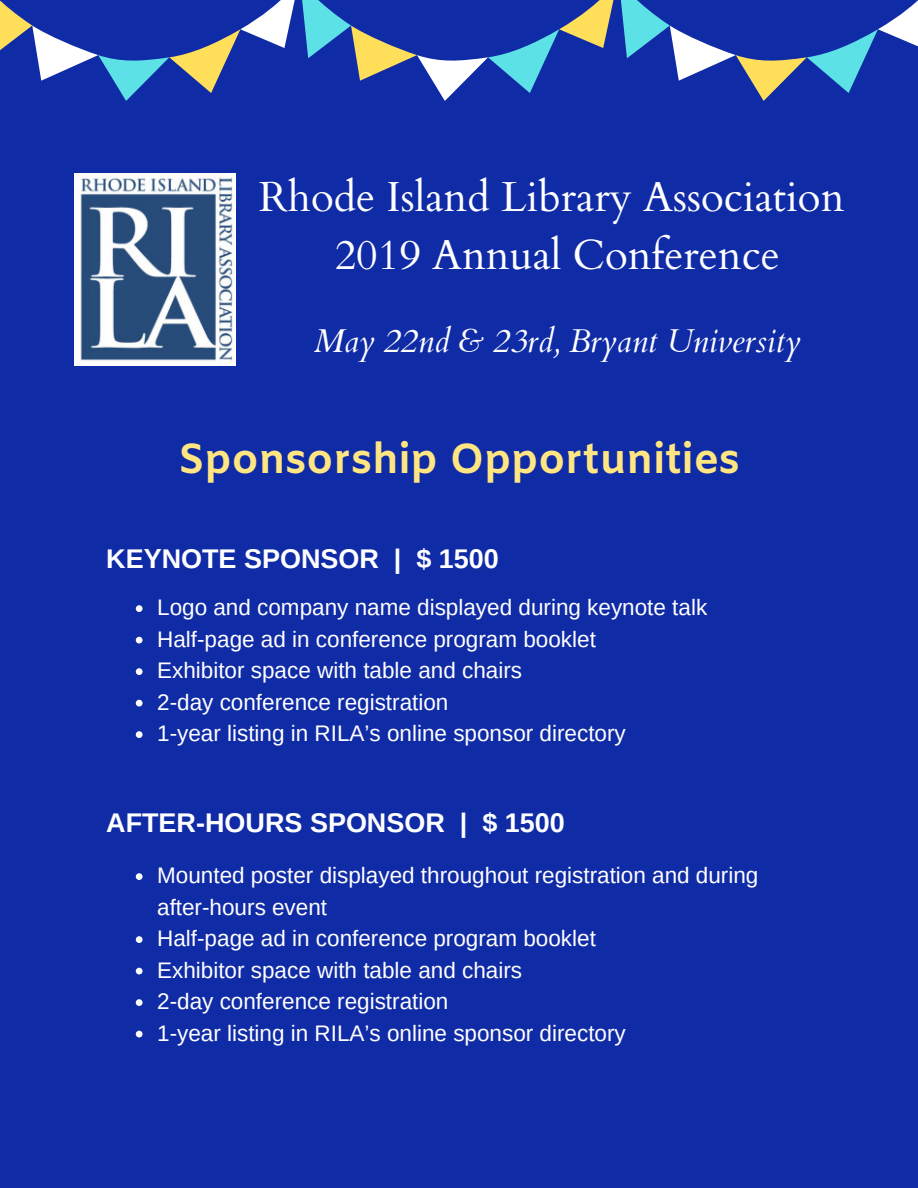
<style>
.page{position:relative;width:918px;height:1188px;background:#102ba6}
.page>*{position:absolute;margin:0;border:0;box-sizing:border-box;transform-origin:0 0}
.t1{font:42px/58.5px "Cardo";color:#fff;text-align:center}
.t2{font:700 42px "Amiko";color:#ffe682}
.t3{font:italic 33px "Cardo";color:#fff}
.t4{font:700 27px "Arimo";color:#fff}
.t5{font:22.5px/31.5px "Arimo";color:#fff}
</style>
<div class="page">
<svg style="left:0;top:0;width:918px;height:100px"></svg>
<img style="left:75px;top:173px;width:161px;height:193px">
<svg style="left:136px;top:605px;width:7px;height:7px"></svg>
<svg style="left:136px;top:637px;width:7px;height:7px"></svg>
<svg style="left:136px;top:668px;width:7px;height:7px"></svg>
<svg style="left:136px;top:700px;width:7px;height:6px"></svg>
<svg style="left:136px;top:731px;width:7px;height:7px"></svg>
<svg style="left:136px;top:873px;width:7px;height:7px"></svg>
<svg style="left:136px;top:936px;width:7px;height:7px"></svg>
<svg style="left:136px;top:968px;width:7px;height:6px"></svg>
<svg style="left:136px;top:999px;width:7px;height:7px"></svg>
<svg style="left:136px;top:1031px;width:7px;height:6px"></svg>
<h1 class="t1" style="left:259px;top:168px;width:587px">Rhode Island Library Association<br>2019 Annual Conference</h1>
<h2 class="t3" style="left:314px;top:320px;width:489px">May 22nd &amp; 23rd, Bryant University</h2>
<h1 class="t2" style="left:178px;top:434px;width:563px">Sponsorship Opportunities</h1>
<p class="t4" style="left:106px;top:543px;width:394px">KEYNOTE SPONSOR | $ 1500</p>
<p class="t5" style="left:157px;top:592px;width:552px">Logo and company name displayed during keynote talk Half-page ad in conference program booklet<br>Exhibitor space with table and chairs<br>2-day conference registration<br>1-year listing in RILA’s online sponsor directory</p>
<p class="t4" style="left:106px;top:808px;width:460px">AFTER-HOURS SPONSOR | $ 1500</p>
<p class="t5" style="left:157px;top:860px;width:603px">Mounted poster displayed throughout registration and during after-hours event<br>Half-page ad in conference program booklet<br>Exhibitor space with table and chairs<br>2-day conference registration<br>1-year listing in RILA’s online sponsor directory</p>
</div>
